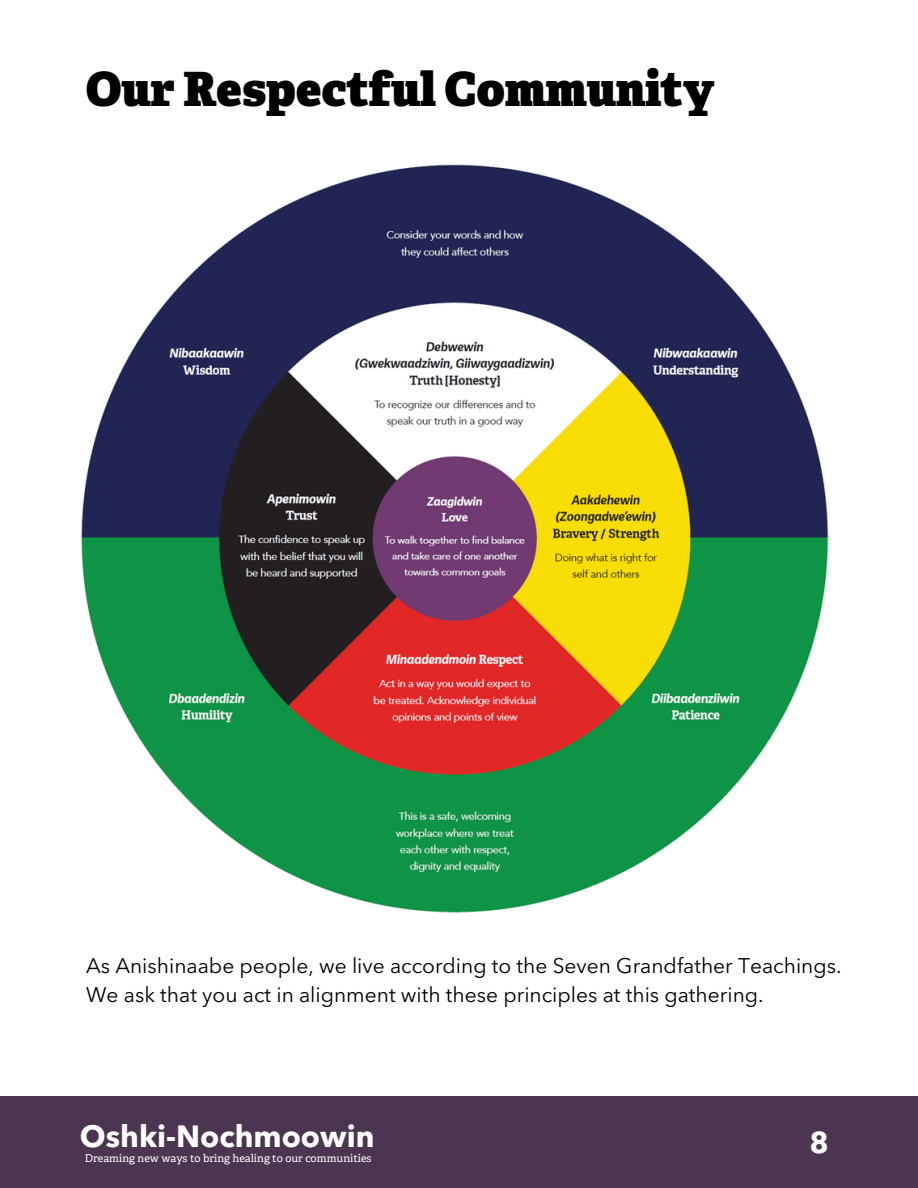
<style>
.page{position:relative;width:918px;height:1188px;background:#fff}
.page>*{position:absolute;margin:0;border:0;box-sizing:border-box;transform-origin:0 0}
.t1{font:800 47.25px "Adelle";color:#000}
.t2{font:700 30.45px "Avenir Next Cyr";color:#fff}
.t3{font:700 30px "Avenir Next Cyr";color:#fff}
.t4{font:21px/29.2px "Avenir Next Cyr";color:#000}
.t5{font:10.8px "Adelle";color:#fff}
</style>
<div class="page">
<div style="left:0;top:1096px;width:918px;height:92px;background:#4b3550"></div>
<img style="left:81px;top:164px;width:748px;height:749px">
<h1 class="t1" style="left:86px;top:65px;width:629px">Our Respectful Community</h1>
<p class="t4" style="left:86px;top:951px;width:757px">As Anishinaabe people, we live according to the Seven Grandfather Teachings.<br>We ask that you act in alignment with these principles at this gathering.</p>
<h2 class="t2" style="left:80px;top:1117px;width:296px">Oshki-Nochmoowin</h2>
<p class="t5" style="left:85px;top:1152px;width:288px">Dreaming new ways to bring healing to our communities</p>
<h3 class="t3" style="left:809px;top:1124px;width:21px">8</h3>
</div>
